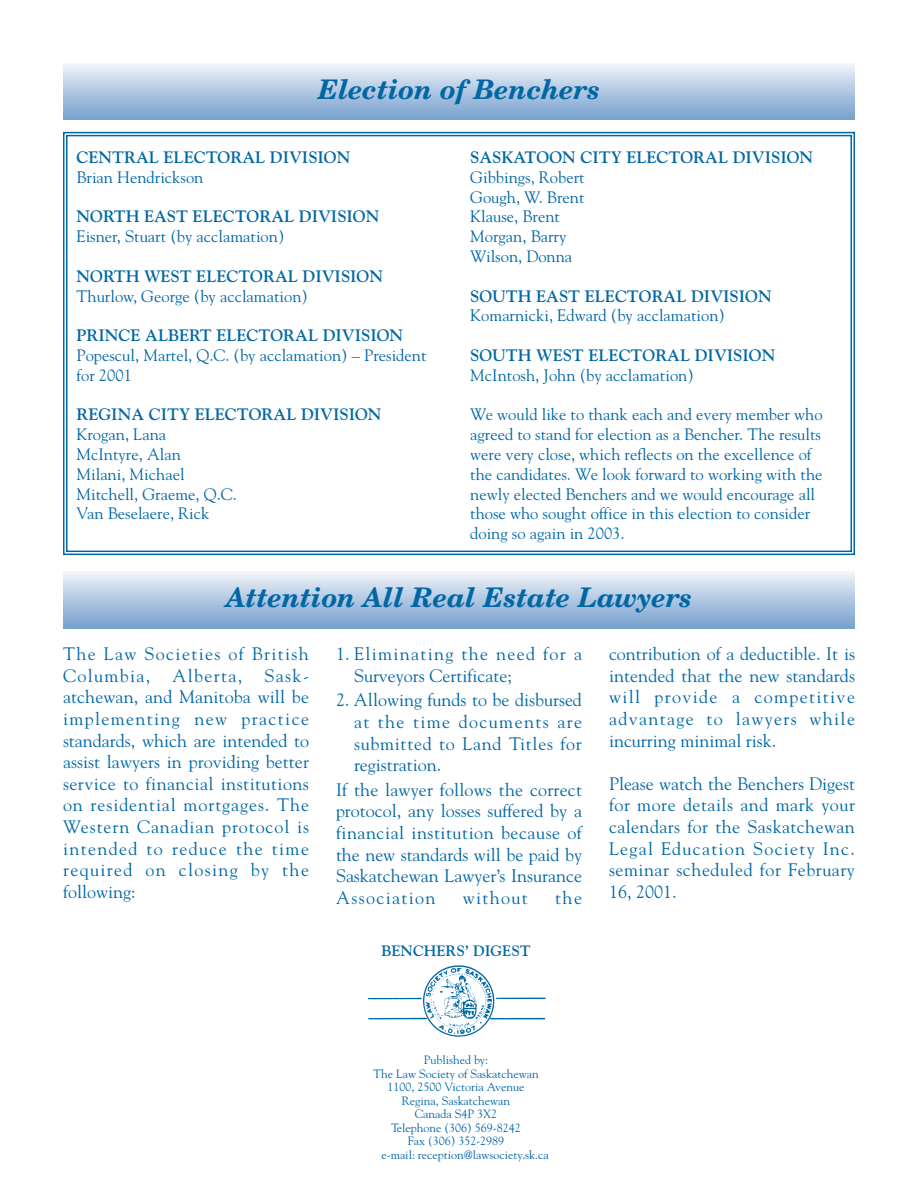
<style>
.page{position:relative;width:918px;height:1188px;background:#fff}
.page>*{position:absolute;margin:0;border:0;box-sizing:border-box;transform-origin:0 0}
.t1{font:italic 700 27px "New Century Schlbk";color:#0067a5}
.t2{font:18px/21.6px "Goudy";letter-spacing:.04em;color:#0067a5;text-align:justify}
.t3{font:18px/21.6px "Goudy";color:#0067a5}
.t4{font:18px "Goudy";letter-spacing:.075em;color:#0067a5}
.t5{font:16.5px/19.8px "Goudy";color:#0067a5}
.t6{font:700 16.5px "Goudy";color:#0067a5}
.t7{font:700 15px "Goudy";color:#0067a5}
.t8{font:12px "Goudy";color:#0067a5}
</style>
<div class="page">
<img style="left:367px;top:965px;width:179px;height:72px">
<svg style="left:63px;top:131px;width:792px;height:425px"></svg>
<div style="left:63px;top:63px;width:792px;height:57px;background:linear-gradient(to bottom,#f1f3f9,#749fcc)"></div>
<div style="left:63px;top:571px;width:792px;height:57px;background:linear-gradient(to bottom,#f1f4f9,#759fcd)"></div>
<h1 class="t1" style="left:318px;top:79px;width:283px">Election of Benchers</h1>
<p class="t6" style="left:76px;top:151px;width:276px">CENTRAL ELECTORAL DIVISION</p>
<p class="t5" style="left:76px;top:168px;width:128px">Brian Hendrickson</p>
<p class="t6" style="left:76px;top:210px;width:305px">NORTH EAST ELECTORAL DIVISION</p>
<p class="t5" style="left:76px;top:228px;width:210px">Eisner, Stuart (by acclamation)</p>
<p class="t6" style="left:76px;top:269px;width:308px">NORTH WEST ELECTORAL DIVISION</p>
<p class="t5" style="left:76px;top:287px;width:233px">Thurlow, George (by acclamation)</p>
<p class="t6" style="left:76px;top:329px;width:328px">PRINCE ALBERT ELECTORAL DIVISION</p>
<p class="t5" style="left:76px;top:347px;width:352px">Popescul, Martel, Q.C. (by acclamation) – President for 2001</p>
<p class="t6" style="left:76px;top:408px;width:307px">REGINA CITY ELECTORAL DIVISION</p>
<p class="t5" style="left:76px;top:426px;width:162px">Krogan, Lana<br>McIntyre, Alan<br>Milani, Michael<br>Mitchell, Graeme, Q.C.<br>Van Beselaere, Rick</p>
<p class="t6" style="left:470px;top:151px;width:345px">SASKATOON CITY ELECTORAL DIVISION</p>
<p class="t5" style="left:470px;top:168px;width:116px">Gibbings, Robert<br>Gough, W. Brent<br>Klause, Brent<br>Morgan, Barry<br>Wilson, Donna</p>
<p class="t6" style="left:470px;top:289px;width:303px">SOUTH EAST ELECTORAL DIVISION</p>
<p class="t5" style="left:470px;top:307px;width:256px">Komarnicki, Edward (by acclamation)</p>
<p class="t6" style="left:470px;top:349px;width:307px">SOUTH WEST ELECTORAL DIVISION</p>
<p class="t5" style="left:470px;top:366px;width:225px">McIntosh, John (by acclamation)</p>
<p class="t5" style="left:470px;top:406px;width:354px">We would like to thank each and every member who agreed to stand for election as a Bencher. The results were very close, which reflects on the excellence of the candidates. We look forward to working with the newly elected Benchers and we would encourage all those who sought office in this election to consider doing so again in 2003.</p>
<h1 class="t1" style="left:226px;top:587px;width:468px">Attention All Real Estate Lawyers</h1>
<p class="t2" style="left:63px;top:645px;width:248px">The Law Societies of British Columbia, Alberta, Sask&shy;atchewan, and Manitoba will be implementing new practice standards, which are intended to assist lawyers in providing better service to financial institutions on residential mortgages. The Western Canadian protocol is intended to reduce the time required on closing by the following:</p>
<p class="t3" style="left:354px;top:645px;width:230px;text-indent:-18px">1. Eliminating the need for a<br>Surveyors Certificate;</p>
<p class="t2" style="left:354px;top:691px;width:230px;text-indent:-18px">2. Allowing funds to be disbursed at the time documents are submitted to Land Titles for registration.</p>
<p class="t2" style="left:336px;top:780px;width:248px">If the lawyer follows the correct protocol, any losses suffered by a financial institution because of the new standards will be paid by Saskatchewan Lawyer’s Insurance Association</p>
<p class="t4" style="left:463px;top:890px;width:67px">without</p>
<p class="t2" style="left:555px;top:888px;width:28px">the</p>
<p class="t7" style="left:381px;top:945px;width:151px">BENCHERS’ DIGEST</p>
<p class="t2" style="left:609px;top:645px;width:248px">contribution of a deductible. It is intended that the new standards will provide a competitive advantage to lawyers while incurring minimal risk.</p>
<p class="t2" style="left:609px;top:774px;width:248px">Please watch the Benchers Digest for more details and mark your calendars for the Saskatchewan Legal Education Society Inc. seminar scheduled for February 16, 2001.</p>
<p class="t8" style="left:424px;top:1055px;width:66px">Published by:</p>
<p class="t8" style="left:373px;top:1069px;width:167px">The Law Society of Saskatchewan</p>
<p class="t8" style="left:387px;top:1082px;width:139px">1100, 2500 Victoria Avenue</p>
<p class="t8" style="left:402px;top:1096px;width:110px">Regina, Saskatchewan</p>
<p class="t8" style="left:415px;top:1109px;width:84px">Canada S4P 3X2</p>
<p class="t8" style="left:391px;top:1123px;width:131px">Telephone (306) 569-8242</p>
<p class="t8" style="left:408px;top:1136px;width:98px">Fax (306) 352-2989</p>
<p class="t8" style="left:381px;top:1150px;width:169px">e-mail: reception@lawsociety.sk.ca</p>
</div>
